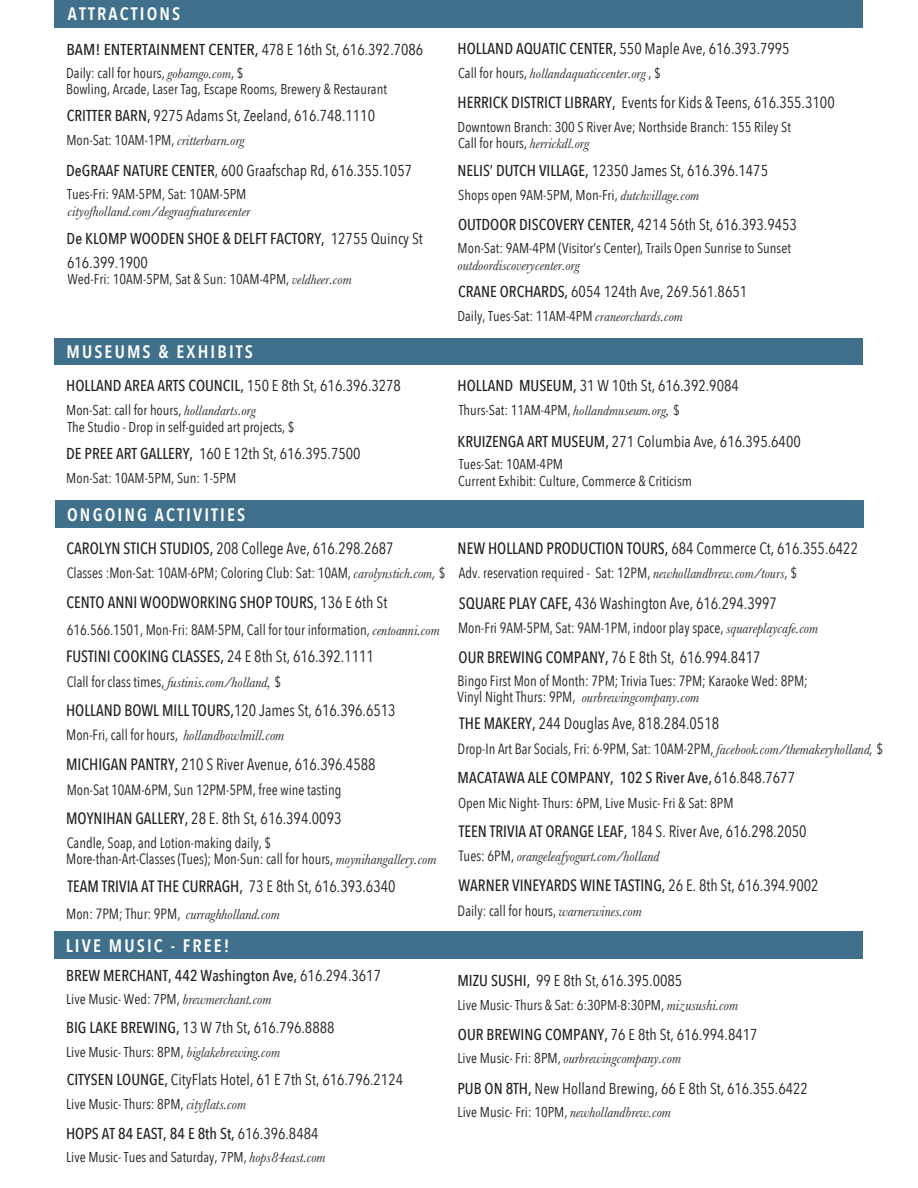
<style>
.page{position:relative;width:918px;height:1188px;background:#fff}
.page>*{position:absolute;margin:0;border:0;box-sizing:border-box;transform-origin:0 0}
.t1{font:600 18px "Avenir Next Condensed";letter-spacing:.12em;color:#fff}
.t2{font:16.35px "Avenir Next Condensed";color:#231f20;scale:.96 1}
.t3{font:500 16.35px "Avenir Next Condensed";color:#231f20;scale:.96 1}
.t4{font:16.05px "Avenir Next Condensed";color:#231f20}
.t5{font:15.75px "Avenir Next Condensed";color:#231f20}
.t6{font:500 15.75px/24.3px "Avenir Next Condensed";color:#231f20}
.t7{font:500 15.75px "Avenir Next Condensed";color:#231f20;scale:1.07 1}
.t8{font:14.85px/16.2px "Avenir Next Condensed";color:#231f20;scale:.96 1}
.t9{font:italic 14.85px "Baskerville";color:#231f20;scale:.96 1}
.t10{font:14.25px/16.5px "Avenir Next Condensed";color:#231f20}
.t11{font:italic 14.25px "Baskerville";color:#231f20}
.s1{font-weight:400}
.s2{font-family:"Baskerville";font-style:italic}
.s3{font-weight:500}
.s4{font-style:italic}
.s5{font-family:"Avenir Next Condensed";font-style:normal}
.s6{font-family:"Baskerville";font-style:italic;font-size:14.85px}
.s7{font-family:"Avenir Next Condensed";font-style:normal;font-size:14.25px}
</style>
<div class="page">
<div style="left:55px;top:501px;width:809px;height:27px;background:#41708c"></div>
<div style="left:54px;top:338px;width:809px;height:27px;background:#41708c"></div>
<div style="left:55px;top:0;width:808px;height:27px;background:#41708c"></div>
<div style="left:54px;top:932px;width:808px;height:27px;background:#41708c"></div>
<p class="t1" style="left:68px;top:-2px;width:114px">ATTRACTIONS</p>
<p class="t7" style="left:67px;top:40px;width:335px">BAM! ENTERTAINMENT CENTER, <span class="s1">478 E 16th St, 616.392.7086</span></p>
<p class="t10" style="left:66px;top:64px;width:322px">Daily: call for hours, <span class="s2">gobamgo.com</span>, $<br>Bowling, Arcade, Laser Tag, Escape Rooms, Brewery &amp; Restaurant</p>
<p class="t5" style="left:67px;top:102px;width:310px"><span class="s3">CRITTER BARN,</span> 9275 Adams St, Zeeland, 616.748.1110</p>
<p class="t10" style="left:66px;top:131px;width:180px">Mon-Sat: 10AM-1PM, <span class="s2">critterbarn.org</span></p>
<p class="t5" style="left:66px;top:157px;width:347px"><span class="s3">DeGRAAF NATURE CENTER</span>, 600 Graafschap Rd, 616.355.1057</p>
<p class="t10" style="left:67px;top:185px;width:181px">Tues-Fri: 9AM-5PM, Sat: 10AM-5PM</p>
<p class="t11" style="left:67px;top:202px;width:184px">cityofholland.com/degraafnaturecenter</p>
<p class="t6" style="left:67px;top:226px;width:358px">De KLOMP WOODEN SHOE &amp; DELFT FACTORY, <span class="s1">12755 Quincy St<br>616.399.1900</span></p>
<p class="t10" style="left:68px;top:270px;width:286px">Wed-Fri: 10AM-5PM, Sat &amp; Sun: 10AM-4PM, <span class="s2">veldheer.com</span></p>
<p class="t1" style="left:66px;top:336px;width:188px">MUSEUMS &amp; EXHIBITS</p>
<p class="t6" style="left:66px;top:374px;width:336px">HOLLAND AREA ARTS COUNCIL, <span class="s1">150 E 8th St, 616.396.3278</span></p>
<p class="t10" style="left:66px;top:401px;width:230px;line-height:17px">Mon-Sat: call for hours, <span class="s2">hollandarts.org<br></span>The Studio - Drop in self-guided art projects, $</p>
<p class="t5" style="left:66px;top:440px;width:296px"><span class="s3">DE PREE ART GALLERY,</span> 160 E 12th St, 616.395.7500</p>
<p class="t10" style="left:66px;top:469px;width:172px">Mon-Sat: 10AM-5PM, Sun: 1-5PM</p>
<p class="t1" style="left:67px;top:499px;width:180px">ONGOING ACTIVITIES</p>
<p class="t2" style="left:67px;top:534px;width:342px"><span class="s3">CAROLYN STICH STUDIOS,</span> 208 College Ave, 616.298.2687</p>
<p class="t8" style="left:67px;top:564px;width:396px">Classes :Mon-Sat: 10AM-6PM; Coloring Club: Sat: 10AM, <span class="s2">carolynstich.com</span><span class="s4">,</span> $</p>
<p class="t3" style="left:67px;top:593px;width:336px">CENTO ANNI WOODWORKING SHOP TOURS, <span class="s1">136 E 6th St</span></p>
<p class="t8" style="left:67px;top:621px;width:390px">616.566.1501, Mon-Fri: 8AM-5PM, Call for tour information, <span class="s2">centoanni.com</span></p>
<p class="t3" style="left:66px;top:646px;width:322px">FUSTINI COOKING CLASSES, <span class="s1">24 E 8th St, 616.392.1111</span></p>
<p class="t9" style="left:67px;top:672px;width:225px"><span class="s5">Clall for class times,</span> fustinis.com/holland, <span class="s5">$</span></p>
<p class="t2" style="left:66px;top:697px;width:345px"><span class="s3">HOLLAND BOWL MILL TOURS,</span>120 James St, 616.396.6513</p>
<p class="t8" style="left:66px;top:726px;width:229px">Mon-Fri, call for hours, <span class="s2">hollandbowlmill.com</span></p>
<p class="t2" style="left:66px;top:750px;width:324px"><span class="s3">MICHIGAN PANTRY,</span> 210 S River Avenue, 616.396.4588</p>
<p class="t8" style="left:67px;top:781px;width:288px">Mon-Sat 10AM-6PM, Sun 12PM-5PM, free wine tasting</p>
<p class="t2" style="left:66px;top:804px;width:288px"><span class="s3">MOYNIHAN GALLERY,</span> 28 E. 8th St, 616.394.0093</p>
<p class="t8" style="left:66px;top:834px;width:387px">Candle, Soap, and Lotion-making daily, $<br>More-than-Art-Classes (Tues); Mon-Sun: call for hours, <span class="s2">moynihangallery.com</span></p>
<p class="t3" style="left:67px;top:876px;width:343px">TEAM TRIVIA AT THE CURRAGH, <span class="s1">73 E 8th St, 616.393.6340</span></p>
<p class="t9" style="left:66px;top:904px;width:224px"><span class="s5">Mon: 7PM; Thur: 9PM,</span> curraghholland.com</p>
<p class="t1" style="left:66px;top:930px;width:165px">LIVE MUSIC - FREE!</p>
<p class="t6" style="left:66px;top:963px;width:316px">BREW MERCHANT, 442 Washington Ave, <span class="s1">616.294.3617</span></p>
<p class="t10" style="left:66px;top:990px;width:207px">Live Music- Wed: 7PM, <span class="s6">brewmerchant.com</span></p>
<p class="t5" style="left:66px;top:1014px;width:270px"><span class="s3">BIG LAKE BREWING,</span> 13 W 7th St<span class="s3">,</span> 616.796.8888</p>
<p class="t10" style="left:66px;top:1043px;width:215px">Live Music- Thurs: 8PM, <span class="s6">biglakebrewing.com</span></p>
<p class="t5" style="left:67px;top:1066px;width:338px"><span class="s3">CITYSEN LOUNGE,</span> CityFlats Hotel, 61 E 7th St, 616.796.2124</p>
<p class="t10" style="left:66px;top:1096px;width:181px">Live Music- Thurs: 8PM, <span class="s6">cityflats.com</span></p>
<p class="t6" style="left:66px;top:1121px;width:254px">HOPS AT 84 EAST, 84 E 8th St, <span class="s1">616.396.8484</span></p>
<p class="t10" style="left:66px;top:1148px;width:261px">Live Music- Tues and Saturday, 7PM, <span class="s6">hops84east.com</span></p>
<p class="t5" style="left:458px;top:35px;width:334px"><span class="s3">HOLLAND AQUATIC CENTER,</span> 550 Maple Ave, 616.393.7995</p>
<p class="t11" style="left:458px;top:64px;width:204px"><span class="s5">Call for hours,</span> hollandaquaticcenter.org <span class="s5">, $</span></p>
<p class="t4" style="left:458px;top:89px;width:379px"><span class="s3">HERRICK DISTRICT LIBRARY,</span> Events for Kids &amp; Teens, 616.355.3100</p>
<p class="t10" style="left:458px;top:117px;width:335px">Downtown Branch: 300 S River Ave; Northside Branch: 155 Riley St<br>Call for hours, <span class="s2">herrickdl.org</span></p>
<p class="t5" style="left:458px;top:157px;width:312px"><span class="s3">NELIS’ DUTCH VILLAGE,</span> 12350 James St, 616.396.1475</p>
<p class="t10" style="left:458px;top:186px;width:242px">Shops open 9AM-5PM, Mon-Fri, <span class="s2">dutchvillage.com</span></p>
<p class="t6" style="left:458px;top:212px;width:340px">OUTDOOR DISCOVERY CENTER, <span class="s1">4214 56th St, 616.393.9453</span></p>
<p class="t10" style="left:458px;top:239px;width:335px">Mon-Sat: 9AM-4PM (Visitor’s Center), Trails Open Sunrise to Sunset</p>
<p class="t11" style="left:458px;top:256px;width:124px">outdoordiscoverycenter.org</p>
<p class="t5" style="left:458px;top:278px;width:291px"><span class="s3">CRANE ORCHARDS,</span> 6054 124th Ave, 269.561.8651</p>
<p class="t10" style="left:458px;top:307px;width:227px">Daily, Tues-Sat: 11AM-4PM <span class="s2">craneorchards.com</span></p>
<p class="t5" style="left:458px;top:372px;width:283px"><span class="s3">HOLLAND MUSEUM,</span> 31 W 10th St, 616.392.9084</p>
<p class="t10" style="left:459px;top:401px;width:223px">Thurs-Sat: 11AM-4PM, <span class="s2">hollandmuseum.org,</span> $</p>
<p class="t5" style="left:458px;top:428px;width:345px"><span class="s3">KRUIZENGA ART MUSEUM,</span> 271 Columbia Ave, 616.395.6400</p>
<p class="t10" style="left:458px;top:456px;width:235px">Tues-Sat: 10AM-4PM<br>Current Exhibit: Culture, Commerce &amp; Criticism</p>
<p class="t3" style="left:458px;top:539px;width:419px">NEW HOLLAND PRODUCTION TOURS, <span class="s1">684 Commerce Ct, 616.355.6422</span></p>
<p class="t8" style="left:459px;top:564px;width:354px">Adv. reservation required - Sat: 12PM, <span class="s2">newhollandbrew.com/tours</span>, $</p>
<p class="t2" style="left:459px;top:589px;width:333px"><span class="s3">SQUARE PLAY CAFE,</span> 436 Washington Ave, 616.294.3997</p>
<p class="t8" style="left:458px;top:619px;width:377px">Mon-Fri 9AM-5PM, Sat: 9AM-1PM, indoor play space, <span class="s2">squareplaycafe.com</span></p>
<p class="t2" style="left:459px;top:643px;width:316px"><span class="s3">OUR BREWING COMPANY,</span> 76 E 8th St, 616.994.8417</p>
<p class="t8" style="left:458px;top:672px;width:366px">Bingo First Mon of Month: 7PM; Trivia Tues: 7PM; Karaoke Wed: 8PM;</p>
<p class="t9" style="left:458px;top:688px;width:253px"><span class="s5">Vinyl Night Thurs: 9PM,</span> ourbrewingcompany.com</p>
<p class="t2" style="left:459px;top:709px;width:272px"><span class="s3">THE MAKERY,</span> 244 Douglas Ave, 818.284.0518</p>
<p class="t8" style="left:458px;top:740px;width:445px">Drop-In Art Bar Socials, Fri: 6-9PM, Sat: 10AM-2PM, <span class="s2">facebook.com/themakeryholland</span><span class="s4">,</span> $</p>
<p class="t6" style="left:458px;top:766px;width:339px">MACATAWA ALE COMPANY, 102 S River Ave, <span class="s1">616.848.7677</span></p>
<p class="t10" style="left:458px;top:794px;width:277px">Open Mic Night- Thurs: 6PM, Live Music- Fri &amp; Sat: 8PM</p>
<p class="t2" style="left:459px;top:817px;width:364px"><span class="s3">TEEN TRIVIA AT ORANGE LEAF,</span> 184 S. River Ave, 616.298.2050</p>
<p class="t9" style="left:459px;top:846px;width:210px"><span class="s5">Tues: 6PM,</span> orangeleafyogurt.com/holland</p>
<p class="t3" style="left:459px;top:876px;width:377px">WARNER VINEYARDS WINE TASTING, <span class="s1">26 E. 8th St, 616.394.9002</span></p>
<p class="t8" style="left:458px;top:902px;width:193px">Daily: call for hours, <span class="s2">warnerwines.com</span></p>
<p class="t5" style="left:457px;top:967px;width:226px"><span class="s3">MIZU SUSHI,</span> 99 E 8th St, 616.395.0085</p>
<p class="t10" style="left:458px;top:996px;width:282px">Live Music- Thurs &amp; Sat: 6:30PM-8:30PM, <span class="s6">mizusushi.com</span></p>
<p class="t5" style="left:458px;top:1021px;width:301px"><span class="s3">OUR BREWING COMPANY,</span> 76 E 8th St, 616.994.8417</p>
<p class="t9" style="left:458px;top:1049px;width:234px"><span class="s7">Live Music- Fri: 8PM,</span> ourbrewingcompany.com</p>
<p class="t5" style="left:457px;top:1075px;width:352px"><span class="s3">PUB ON 8TH,</span> New Holland Brewing, 66 E 8th St, 616.355.6422</p>
<p class="t10" style="left:458px;top:1103px;width:215px">Live Music- Fri: 10PM, <span class="s6">newhollandbrew.com</span></p>
</div>
